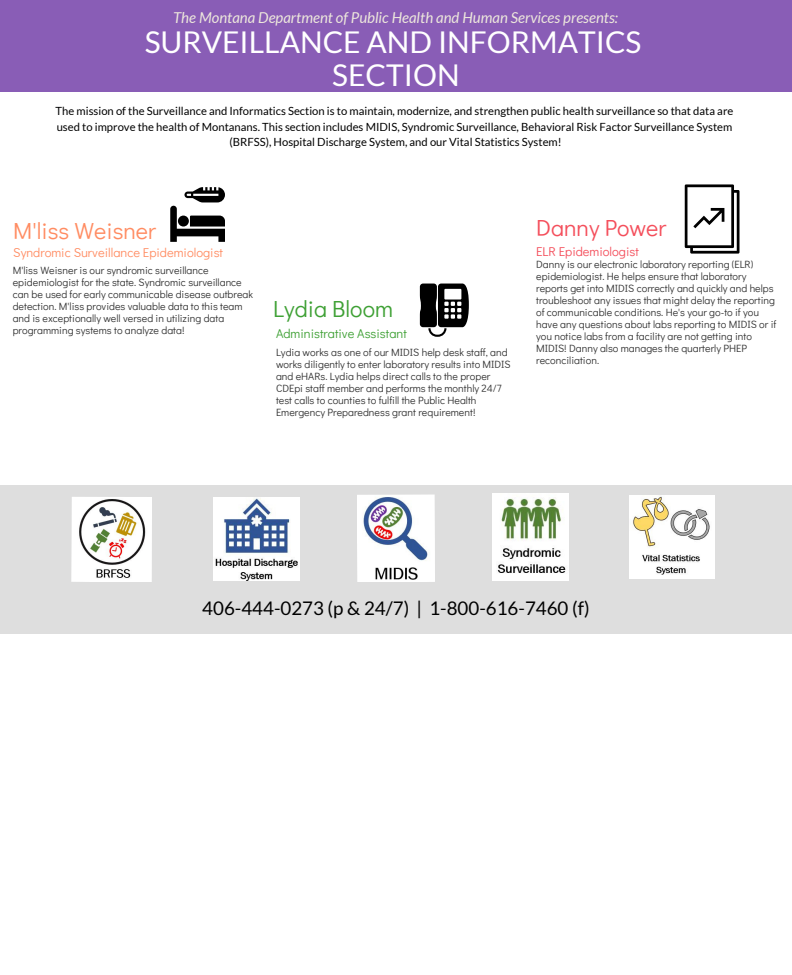
<style>
.page{position:relative;width:792px;height:975px;background:#fff}
.page>*{position:absolute;margin:0;border:0;box-sizing:border-box;transform-origin:0 0}
.t1{font:30px/33.8px "Lato";color:#fff;text-align:center}
.t2{font:23.2px "Didact Gothic";color:#ff8c62}
.t3{font:23.2px "Didact Gothic";color:#3ea034}
.t4{font:23.2px "Didact Gothic";color:#f44e5b}
.t5{font:18.8px "Lato";color:#000}
.t6{font:italic 15px "Lato";color:#ede7dc}
.t7{font:12.8px "Didact Gothic";color:#ff8c62}
.t8{font:12.8px "Didact Gothic";color:#3ea034}
.t9{font:12.8px "Didact Gothic";color:#f44e5b}
.t10{font:11.2px/15.8px "Lato";color:#000;text-align:center}
.t11{font:10.5px/12px "Didact Gothic";color:#333}
</style>
<div class="page">
<div style="left:0;top:485px;width:792px;height:149px;background:#dedede"></div>
<div style="left:0;top:0;width:792px;height:92px;background:#895db6"></div>
<svg style="left:170px;top:187px;width:55px;height:55px"></svg>
<svg style="left:420px;top:284px;width:49px;height:53px"></svg>
<svg style="left:685px;top:184px;width:55px;height:70px"></svg>
<img style="left:71px;top:497px;width:81px;height:85px">
<img style="left:213px;top:497px;width:86px;height:83px">
<img style="left:357px;top:494px;width:78px;height:88px">
<img style="left:492px;top:494px;width:76px;height:86px">
<img style="left:629px;top:495px;width:86px;height:83px">
<h2 class="t6" style="left:173px;top:9px;width:446px">The Montana Department of Public Health and Human Services presents:</h2>
<h2 class="t1" style="left:145px;top:25px;width:498px">SURVEILLANCE AND INFORMATICS<br>SECTION</h2>
<p class="t10" style="left:56px;top:103px;width:679px">The mission of the Surveillance and Informatics Section is to maintain, modernize, and strengthen public health surveillance so that data are used to improve the health of Montanans. This section includes MIDIS, Syndromic Surveillance, Behavioral Risk Factor Surveillance System (BRFSS), Hospital Discharge System, and our Vital Statistics System!</p>
<p class="t2" style="left:13px;top:213px;width:144px">M'liss Weisner</p>
<p class="t7" style="left:13px;top:243px;width:211px">Syndromic Surveillance Epidemiologist</p>
<p class="t11" style="left:13px;top:263px;width:242px">M'liss Weisner is our syndromic surveillance epidemiologist for the state. Syndromic surveillance can be used for early communicable disease outbreak detection. M'liss provides valuable data to this team and is exceptionally well versed in utilizing data programming systems to analyze data!</p>
<p class="t3" style="left:273px;top:291px;width:121px">Lydia Bloom</p>
<p class="t8" style="left:276px;top:323px;width:132px">Administrative Assistant</p>
<p class="t11" style="left:276px;top:346px;width:236px">Lydia works as one of our MIDIS help desk staff, and works diligently to enter laboratory results into MIDIS and eHARs. Lydia helps direct calls to the proper CDEpi staff member and performs the monthly 24/7 test calls to counties to fulfill the Public Health Emergency Preparedness grant requirement!</p>
<p class="t4" style="left:536px;top:210px;width:132px">Danny Power</p>
<p class="t9" style="left:536px;top:241px;width:104px">ELR Epidemiologist</p>
<p class="t11" style="left:536px;top:257px;width:242px">Danny is our electronic laboratory reporting (ELR) epidemiologist. He helps ensure that laboratory reports get into MIDIS correctly and quickly and helps troubleshoot any issues that might delay the reporting of communicable conditions. He's your go-to if you have any questions about labs reporting to MIDIS or if you notice labs from a facility are not getting into MIDIS! Danny also manages the quarterly PHEP reconciliation.</p>
<p class="t5" style="left:202px;top:598px;width:389px">406-444-0273 (p &amp; 24/7) | 1-800-616-7460 (f)</p>
</div>
